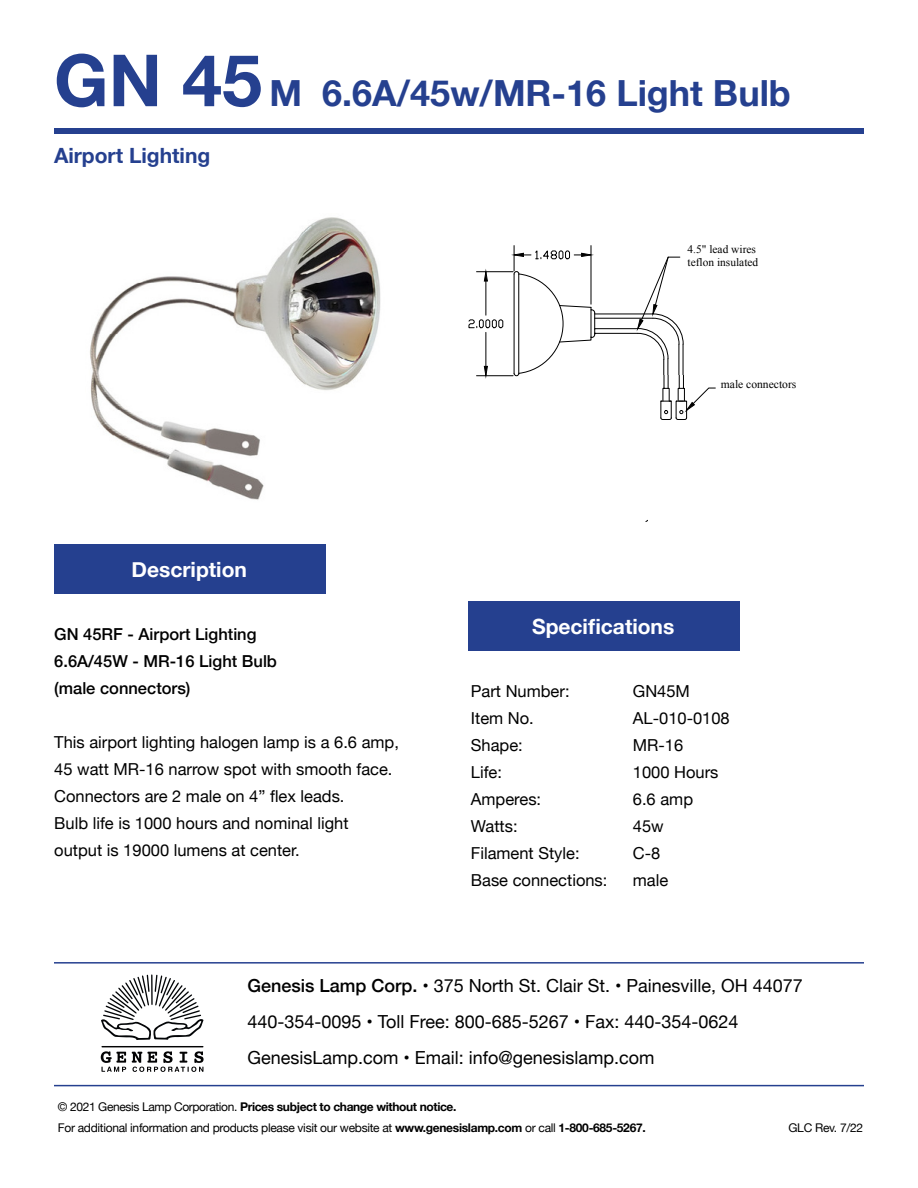
<style>
.page{position:relative;width:918px;height:1188px;background:#fff}
.page>*{position:absolute;margin:0;border:0;box-sizing:border-box;transform-origin:0 0}
.t1{font:700 36px "Helvetica Neue";color:#25408f}
.t2{font:24.3px "Times New Roman";color:#000}
.t3{font:700 21px "Helvetica Neue";color:#fff}
.t4{font:700 21px "Helvetica Neue";color:#25408f}
.t5{font:18px/36px "Helvetica Neue";color:#000}
.t6{font:16.5px/27px "Helvetica Neue";color:#000}
.t7{font:500 16.5px/27px "Helvetica Neue";color:#000}
.t8{font:12px/21px "Helvetica Neue";letter-spacing:-.025em;color:#000}
.t9{font:11.55px/13.4px "Times New Roman";color:#000}
.t10{font:11.4px/13.2px "Times New Roman";color:#000}
.s1{font-size:72px}
.s2{font-weight:500}
.s3{font-weight:700}
</style>
<div class="page">
<div style="left:468px;top:601px;width:271px;height:50px;background:#25408f"></div>
<div style="left:54px;top:544px;width:271px;height:50px;background:#25408f"></div>
<div style="left:54px;top:128px;width:810px;height:6px;background:#25408f"></div>
<img style="left:90px;top:217px;width:291px;height:283px">
<hr style="left:151px;top:974px;width:2px;height:31px;background:#030507">
<svg style="left:101px;top:975px;width:103px;height:65px"></svg>
<hr style="left:101px;top:1046px;width:102px;height:1px;background:#030304">
<svg style="left:101px;top:1051px;width:25px;height:21px"></svg>
<svg style="left:132px;top:1051px;width:72px;height:21px"></svg>
<hr style="left:54px;top:962px;width:810px;height:2px;background:#25408f">
<hr style="left:54px;top:1085px;width:810px;height:1px;background:#25408f">
<hr style="left:477px;top:271px;width:36px;height:1px;background:#000">
<hr style="left:477px;top:375px;width:36px;height:1px;background:#000">
<hr style="left:485px;top:281px;width:1px;height:34px;background:#000">
<hr style="left:485px;top:332px;width:1px;height:34px;background:#000">
<svg style="left:484px;top:271px;width:4px;height:11px"></svg>
<svg style="left:484px;top:366px;width:4px;height:10px"></svg>
<svg style="left:468px;top:319px;width:36px;height:10px"></svg>
<svg style="left:513px;top:246px;width:203px;height:276px"></svg>
<h1 class="t1" style="left:54px;top:65px;width:738px"><span class="s1">GN 45</span> M 6.6A/45w/MR-16 Light Bulb</h1>
<p class="t4" style="left:54px;top:139px;width:158px">Airport Lighting</p>
<p class="t3" style="left:132px;top:553px;width:117px">Description</p>
<p class="t10" style="left:688px;top:243px;width:72px">4.5" lead wires teflon insulated</p>
<p class="t9" style="left:688px;top:244px;width:73px">4.5" lead wires teflon insulated</p>
<p class="t9" style="left:721px;top:378px;width:77px">male connectors</p>
<p class="t3" style="left:532px;top:610px;width:144px">Specifications</p>
<p class="t7" style="left:54px;top:620px;width:224px">GN 45RF - Airport Lighting<br>6.6A/45W - MR-16 Light Bulb (male connectors)</p>
<p class="t6" style="left:54px;top:730px;width:346px">This airport lighting halogen lamp is a 6.6 amp, 45 watt MR-16 narrow spot with smooth face.<br>Connectors are 2 male on 4” flex leads.<br>Bulb life is 1000 hours and nominal light output is 19000 lumens at center.</p>
<p class="t6" style="left:471px;top:678px;width:100px">Part Number:</p>
<p class="t6" style="left:633px;top:678px;width:59px">GN45M</p>
<p class="t6" style="left:471px;top:705px;width:64px">Item No.</p>
<p class="t6" style="left:633px;top:705px;width:98px">AL-010-0108</p>
<p class="t6" style="left:471px;top:732px;width:53px">Shape:</p>
<p class="t6" style="left:633px;top:732px;width:52px">MR-16</p>
<p class="t6" style="left:471px;top:759px;width:33px">Life:</p>
<p class="t6" style="left:633px;top:759px;width:87px">1000 Hours</p>
<p class="t6" style="left:471px;top:786px;width:72px">Amperes:</p>
<p class="t6" style="left:633px;top:786px;width:62px">6.6 amp</p>
<p class="t6" style="left:471px;top:813px;width:48px">Watts:</p>
<p class="t6" style="left:633px;top:813px;width:32px">45w</p>
<p class="t6" style="left:471px;top:840px;width:110px">Filament Style:</p>
<p class="t6" style="left:633px;top:840px;width:29px">C-8</p>
<p class="t6" style="left:471px;top:867px;width:138px">Base connections:</p>
<p class="t6" style="left:633px;top:867px;width:37px">male</p>
<h2 class="t2" style="left:353px;top:732px;width:144px">Initial Lumens</h2>
<p class="t5" style="left:247px;top:969px;width:557px"><span class="s2">Genesis Lamp Corp.</span> • 375 North St. Clair St. • Painesville, OH 44077<br>440-354-0095 • Toll Free: 800-685-5267 • Fax: 440-354-0624<br>GenesisLamp.com • Email: info@genesislamp.com</p>
<p class="t8" style="left:58px;top:1097px;width:589px">© 2021 Genesis Lamp Corporation. <span class="s3">Prices subject to change without notice.<br></span>For additional information and products please visit our website at <span class="s3">www.genesislamp.com</span> or call <span class="s3">1-800-685-5267.</span></p>
<p class="t8" style="left:789px;top:1118px;width:76px">GLC Rev. 7/22</p>
</div>
